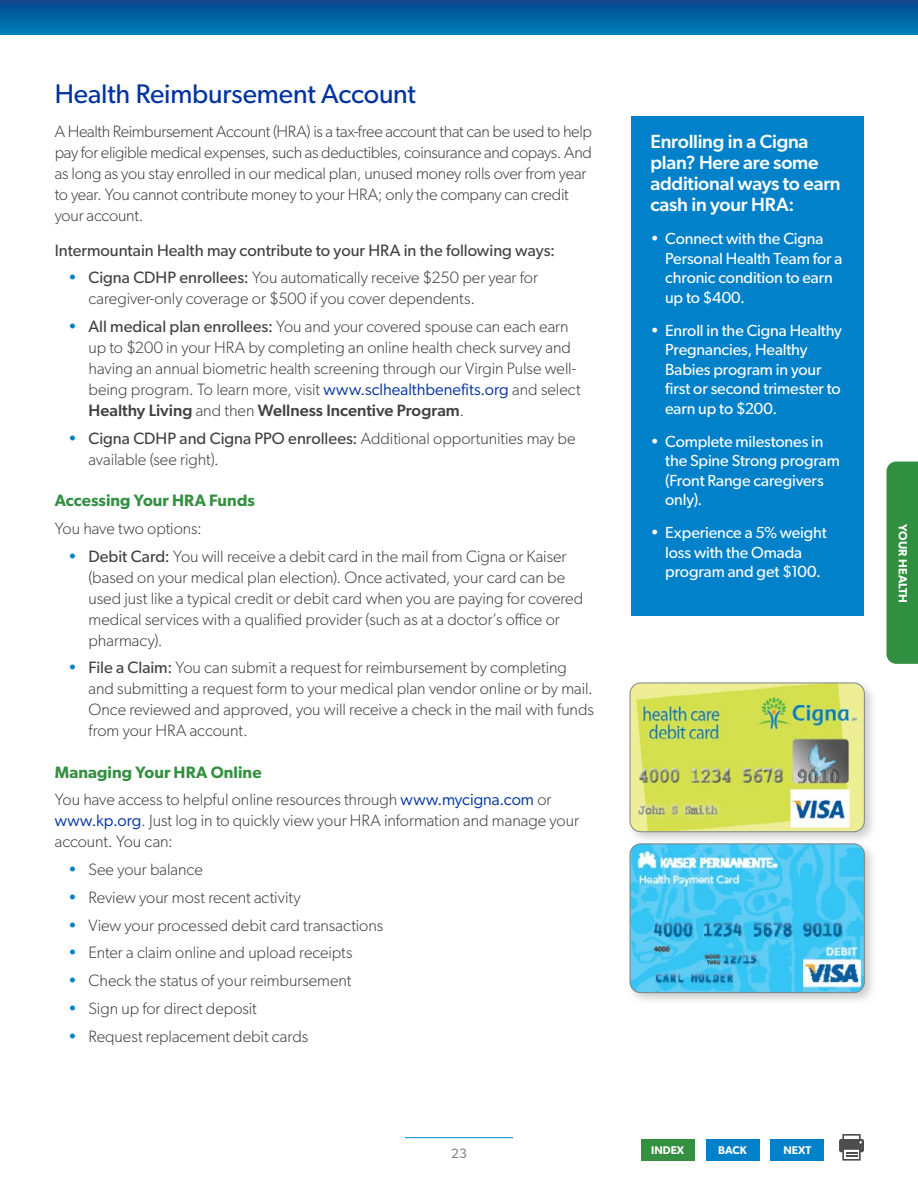
<style>
.page{position:relative;width:918px;height:1188px;background:#fff}
.page>*{position:absolute;margin:0;border:0;box-sizing:border-box;transform-origin:0 0}
.t1{font:27px "Gibson";letter-spacing:-.005em;color:#0033a0}
.t2{font:500 19.2px/21px "Gibson";letter-spacing:-.015em;color:#fff}
.t3{font:300 16.5px/21px "Gibson";letter-spacing:-.005em;color:#414042}
.t4{font:16.5px "Gibson";color:#414042}
.t5{font:600 16.5px "Gibson";letter-spacing:.005em;color:#348f41}
.t6{font:16.2px/19.5px "Gibson";letter-spacing:-.01em;color:#fff}
.t7{font:13.5px "Gibson";color:#808285}
.t8{font:600 12px "Gibson";letter-spacing:.015em;color:#fff}
.t9{font:600 11.25px "Gibson";color:#fff}
.s1{font-weight:400;color:#0081c9}
.s2{font-weight:400}
.s3{font-weight:400;color:#0033a0}
.s4{font-weight:500}
.s5{font-weight:600;color:#348f41}
</style>
<div class="page">
<hr style="left:405px;top:1137px;width:108px;height:1px;background:#0081c9">
<div style="left:641px;top:1139px;width:54px;height:22px;background:#348f41"></div>
<div style="left:706px;top:1139px;width:53px;height:22px;background:#0081c9"></div>
<div style="left:770px;top:1139px;width:54px;height:22px;background:#0081c9"></div>
<svg style="left:839px;top:1134px;width:25px;height:27px"></svg>
<svg style="left:0;top:0;width:918px;height:35px;background:#0263a3"></svg>
<div style="left:626px;top:679px;width:252px;height:166px;background:#000;opacity:.2"></div>
<img style="left:630px;top:683px;width:234px;height:149px">
<div style="left:630px;top:683px;width:235px;height:149px;border:1px solid #7c868c;border-radius:11px"></div>
<div style="left:626px;top:840px;width:252px;height:166px;background:#000;opacity:.2"></div>
<img style="left:630px;top:844px;width:234px;height:149px">
<div style="left:630px;top:843px;width:235px;height:150px;border:1px solid #7c868c;border-radius:11px"></div>
<div style="left:631px;top:117px;width:232px;height:499px;background:#0081c9"></div>
<div style="left:886px;top:462px;width:32px;height:202px;background:#318f41"></div>
<h1 class="t1" style="left:55px;top:77px;width:363px">Health Reimbursement Account</h1>
<p class="t3" style="left:55px;top:121px;width:539px">A Health Reimbursement Account (HRA) is a tax-free account that can be used to help pay for eligible medical expenses, such as deductibles, coinsurance and copays. And as long as you stay enrolled in our medical plan, unused money rolls over from year to year. You cannot contribute money to your HRA; only the company can credit your account.</p>
<p class="t4" style="left:55px;top:240px;width:502px">Intermountain Health may contribute to your HRA in the following ways:</p>
<p class="t3" style="left:88px;top:267px;width:451px;text-indent:-20px"><span class="s1">•</span> <span class="s2">Cigna CDHP enrollees:</span> You automatically receive $250 per year for caregiver-only coverage or $500 if you cover dependents.</p>
<p class="t3" style="left:88px;top:316px;width:494px;text-indent:-20px"><span class="s1">•</span> <span class="s2">All medical plan enrollees:</span> You and your covered spouse can each earn up to $200 in your HRA by completing an online health check survey and having an annual biometric health screening through our Virgin Pulse well&shy;being program. To learn more, visit <span class="s3">www.sclhealthbenefits.org</span> and select <span class="s4">Healthy Living</span> and then <span class="s4">Wellness Incentive Program</span>.</p>
<p class="t3" style="left:88px;top:428px;width:488px;text-indent:-20px"><span class="s1">•</span> <span class="s2">Cigna CDHP and Cigna PPO enrollees:</span> Additional opportunities may be available (see right).</p>
<p class="t5" style="left:55px;top:491px;width:202px">Accessing Your HRA Funds</p>
<p class="t3" style="left:55px;top:518px;width:149px">You have two options:</p>
<p class="t3" style="left:88px;top:545px;width:496px;text-indent:-20px"><span class="s1">•</span> <span class="s2">Debit Card:</span> You will receive a debit card in the mail from Cigna or Kaiser (based on your medical plan election). Once activated, your card can be used just like a typical credit or debit card when you are paying for covered medical services with a qualified provider (such as at a doctor’s office or pharmacy).</p>
<p class="t3" style="left:88px;top:657px;width:507px;text-indent:-20px"><span class="s1">•</span> <span class="s2">File a Claim:</span> You can submit a request for reimbursement by completing and submitting a request form to your medical plan vendor online or by mail.<br>Once reviewed and approved, you will receive a check in the mail with funds from your HRA account.</p>
<p class="t3" style="left:55px;top:758px;width:498px;line-height:27.8px"><span class="s5">Managing Your HRA Online<br></span>You have access to helpful online resources through <span class="s3">www.mycigna.com</span> or</p>
<p class="t3" style="left:55px;top:810px;width:526px"><span class="s3">www.kp.org</span>. Just log in to quickly view your HRA information and manage your account. You can:</p>
<p class="t3" style="left:68px;top:859px;width:136px"><span class="s1">•</span> See your balance</p>
<p class="t3" style="left:68px;top:887px;width:234px"><span class="s1">•</span> Review your most recent activity</p>
<p class="t3" style="left:68px;top:914px;width:317px"><span class="s1">•</span> View your processed debit card transactions</p>
<p class="t3" style="left:68px;top:942px;width:286px"><span class="s1">•</span> Enter a claim online and upload receipts</p>
<p class="t3" style="left:68px;top:970px;width:285px"><span class="s1">•</span> Check the status of your reimbursement</p>
<p class="t3" style="left:68px;top:998px;width:190px"><span class="s1">•</span> Sign up for direct deposit</p>
<p class="t3" style="left:68px;top:1025px;width:241px"><span class="s1">•</span> Request replacement debit cards</p>
<p class="t2" style="left:651px;top:131px;width:192px">Enrolling in a Cigna plan? Here are some additional ways to earn cash in your HRA:</p>
<p class="t6" style="left:665px;top:229px;width:179px;text-indent:-15px">• Connect with the Cigna<br>Personal Health Team for a chronic condition to earn up to $400.</p>
<p class="t6" style="left:665px;top:320px;width:178px;text-indent:-15px">• Enroll in the Cigna Healthy<br>Pregnancies, Healthy<br>Babies program in your first or second trimester to earn up to $200.</p>
<p class="t6" style="left:665px;top:431px;width:176px;text-indent:-15px">• Complete milestones in the Spine Strong program (Front Range caregivers only).</p>
<p class="t6" style="left:665px;top:523px;width:163px;text-indent:-15px">• Experience a 5% weight loss with the Omada program and get $100.</p>
<p class="t8" style="left:910px;top:524px;width:81px;rotate:90deg">YOUR HEALTH</p>
<p class="t7" style="left:451px;top:1146px;width:17px">23</p>
<p class="t9" style="left:651px;top:1143px;width:34px">INDEX</p>
<p class="t9" style="left:718px;top:1143px;width:30px">BACK</p>
<p class="t9" style="left:783px;top:1143px;width:29px">NEXT</p>
</div>
